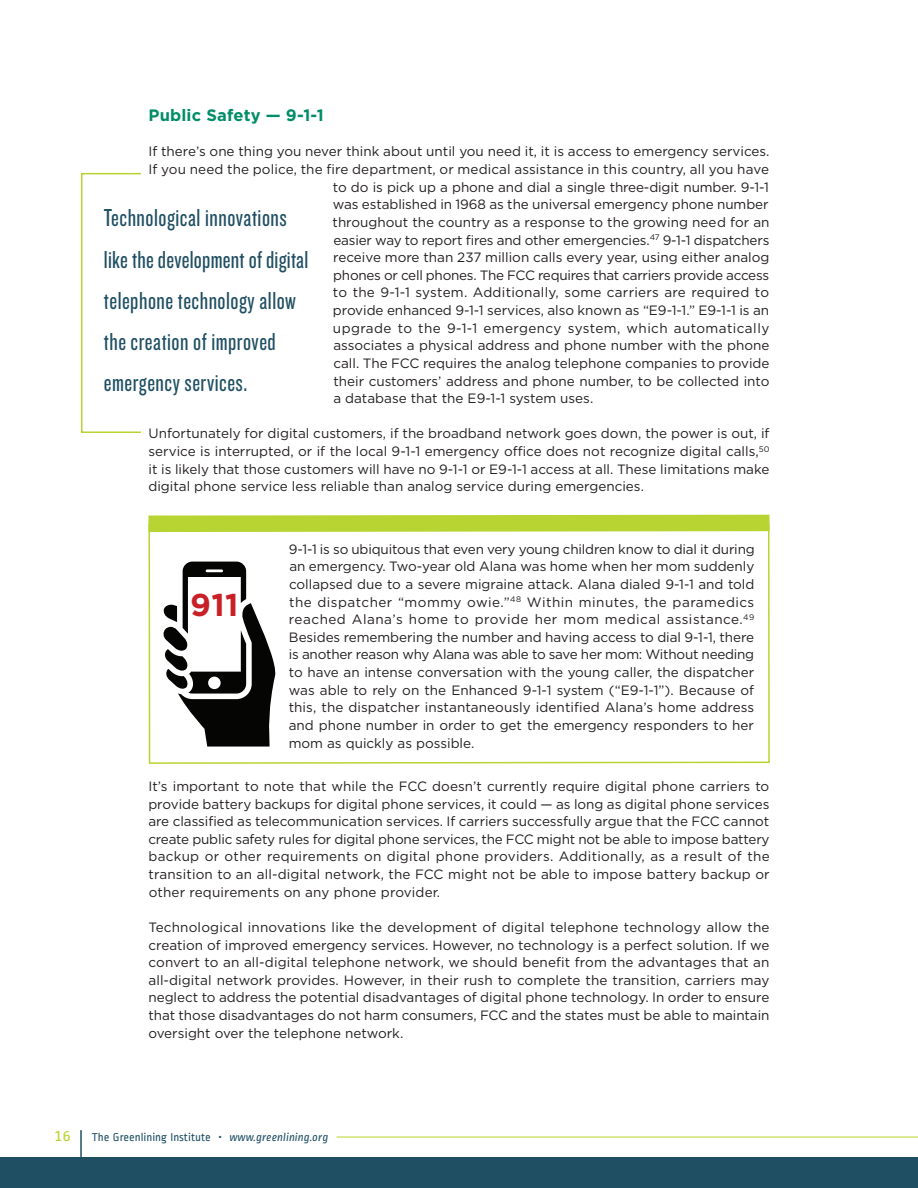
<style>
.page{position:relative;width:918px;height:1188px;background:#fff}
.page>*{position:absolute;margin:0;border:0;box-sizing:border-box;transform-origin:0 0}
.t1{font:700 31.5px "Gotham";color:#c82026}
.t2{font:25.5px/41.2px "Knockout 28 Junior Feathrwt";letter-spacing:.02em;color:#1f4f63}
.t3{font:700 16.5px "Gotham";letter-spacing:.01em;color:#008d68}
.t4{font:13.5px/17.7px "Gotham";color:#231f20;text-align:justify}
.t5{font:13.5px "Gotham";letter-spacing:-.02em;color:#231f20}
.t6{font:13.5px "Gotham";letter-spacing:.02em;color:#231f20}
.t7{font:13.5px "Gotham";letter-spacing:.03em;color:#231f20}
.t8{font:12px "Ropa Sans";color:#1f4f63}
.s1{font-size:16.5px;color:#b8d432}
.s2{font-family:"Gotham";font-size:8.7px}
.s3{font-style:italic}
</style>
<div class="page">
<div style="left:0;top:1158px;width:918px;height:30px;background:#1f4f63"></div>
<hr style="left:80px;top:1130px;width:2px;height:28px;background:#1f4f63">
<hr style="left:337px;top:1137px;width:581px;height:1px;background:#b8d432">
<div style="left:81px;top:173px;width:77px;height:260px;border:2px solid #b8d432"></div>
<div style="left:142px;top:162px;width:32px;height:275px;background:#fff"></div>
<svg style="left:148px;top:540px;width:622px;height:224px"></svg>
<svg style="left:148px;top:514px;width:622px;height:26px"></svg>
<svg style="left:163px;top:562px;width:114px;height:185px"></svg>
<p class="t3" style="left:148px;top:110px;width:177px">Public Safety — 9-1-1</p>
<p class="t4" style="left:148px;top:144px;width:623px">If there’s one thing you never think about until you need it, it is access to emergency services.</p>
<p class="t4" style="left:149px;top:162px;width:622px">If you need the police, the fire department, or medical assistance in this country, all you have</p>
<p class="t4" style="left:333px;top:179px;width:438px">to do is pick up a phone and dial a single three-digit number. 9-1-1</p>
<p class="t4" style="left:333px;top:197px;width:437px">was established in 1968 as the universal emergency phone number</p>
<p class="t4" style="left:333px;top:214px;width:438px">throughout the country as a response to the growing need for an</p>
<p class="t4" style="left:333px;top:232px;width:438px">easier way to report fires and other emergencies.<sup>47</sup> 9-1-1 dispatchers</p>
<p class="t4" style="left:333px;top:250px;width:438px">receive more than 237 million calls every year, using either analog</p>
<p class="t5" style="left:333px;top:270px;width:437px">phones or cell phones. The FCC requires that carriers provide access</p>
<p class="t6" style="left:333px;top:288px;width:438px">to the 9-1-1 system. Additionally, some carriers are required to</p>
<p class="t4" style="left:333px;top:303px;width:438px">provide enhanced 9-1-1 services, also known as “E9-1-1.” E9-1-1 is an</p>
<p class="t7" style="left:333px;top:323px;width:438px">upgrade to the 9-1-1 emergency system, which automatically</p>
<p class="t4" style="left:333px;top:338px;width:438px">associates a physical address and phone number with the phone</p>
<p class="t4" style="left:333px;top:355px;width:438px">call. The FCC requires the analog telephone companies to provide</p>
<p class="t4" style="left:333px;top:373px;width:438px">their customers’ address and phone number, to be collected into</p>
<p class="t4" style="left:333px;top:391px;width:261px">a database that the E9-1-1 system uses.</p>
<p class="t4" style="left:148px;top:426px;width:623px">Unfortunately for digital customers, if the broadband network goes down, the power is out, if service is interrupted, or if the local 9-1-1 emergency office does not recognize digital calls,<sup>50 </sup>it is likely that those customers will have no 9-1-1 or E9-1-1 access at all. These limitations make digital phone service less reliable than analog service during emergencies.</p>
<h2 class="t2" style="left:104px;top:199px;width:206px">Technological innovations like the development of digital telephone technology allow the creation of improved emergency services.</h2>
<h1 class="t1" style="left:190px;top:594px;width:50px">911</h1>
<p class="t4" style="left:289px;top:541px;width:468px">9-1-1 is so ubiquitous that even very young children know to dial it during an emergency. Two-year old Alana was home when her mom suddenly collapsed due to a severe migraine attack. Alana dialed 9-1-1 and told the dispatcher “mommy owie.”<sup>48</sup> Within minutes, the paramedics reached Alana’s home to provide her mom medical assistance.<sup>49<br></sup>Besides remembering the number and having access to dial 9-1-1, there is another reason why Alana was able to save her mom: Without needing to have an intense conversation with the young caller, the dispatcher was able to rely on the Enhanced 9-1-1 system (“E9-1-1”). Because of this, the dispatcher instantaneously identified Alana’s home address and phone number in order to get the emergency responders to her mom as quickly as possible.</p>
<p class="t4" style="left:148px;top:778px;width:623px">It’s important to note that while the FCC doesn’t currently require digital phone carriers to provide battery backups for digital phone services, it could — as long as digital phone services are classified as telecommunication services. If carriers successfully argue that the FCC cannot create public safety rules for digital phone services, the FCC might not be able to impose battery backup or other requirements on digital phone providers. Additionally, as a result of the transition to an all-digital network, the FCC might not be able to impose battery backup or other requirements on any phone provider.</p>
<p class="t4" style="left:148px;top:919px;width:623px">Technological innovations like the development of digital telephone technology allow the creation of improved emergency services. However, no technology is a perfect solution. If we convert to an all-digital telephone network, we should benefit from the advantages that an all-digital network provides. However, in their rush to complete the transition, carriers may neglect to address the potential disadvantages of digital phone technology. In order to ensure that those disadvantages do not harm consumers, FCC and the states must be able to maintain oversight over the telephone network.</p>
<p class="t8" style="left:54px;top:1131px;width:276px"><span class="s1">16</span> The Greenlining Institute <span class="s2">•</span> <span class="s3">www.greenlining.org</span></p>
</div>
